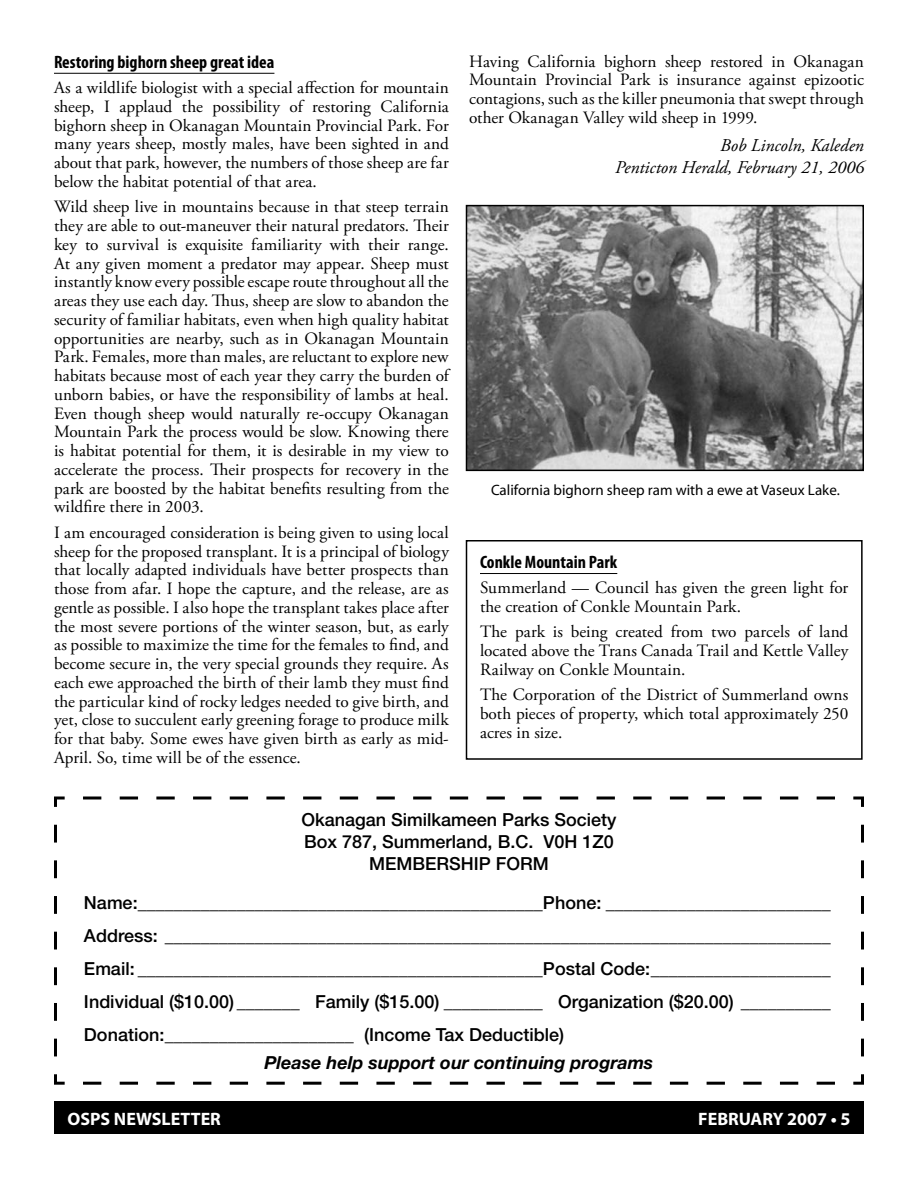
<style>
.page{position:relative;width:918px;height:1188px;background:#fff}
.page>*{position:absolute;margin:0;border:0;box-sizing:border-box;transform-origin:0 0}
.t1{font:500 18px/33px "Helvetica Neue";color:#000;text-align:center}
.t2{font:italic 18px/21.6px "Adobe Garamond Pro";color:#000;text-align:right}
.t3{font:700 condensed 18px "Myriad Pro";color:#000}
.t4{font:italic 700 18px "Helvetica Neue";color:#000}
.t5{font:700 18px "Myriad Pro";color:#fff}
.t6{font:17.25px/18.8px "Adobe Garamond Pro";color:#000;text-align:justify}
.t7{font:15px "Myriad";color:#000}
</style>
<div class="page">
<div style="left:54px;top:1102px;width:810px;height:32px;background:#000"></div>
<hr style="left:54px;top:73px;width:220px;height:1px;background:#000">
<img style="left:469px;top:208px;width:392px;height:260px">
<div style="left:466px;top:205px;width:398px;height:266px;border:2px solid #000"></div>
<hr style="left:480px;top:573px;width:137px;height:1px;background:#000">
<div style="left:466px;top:540px;width:397px;height:220px;border:2px solid #000"></div>
<svg style="left:54px;top:796px;width:810px;height:289px"></svg>
<p class="t3" style="left:54px;top:52px;width:222px">Restoring bighorn sheep great idea</p>
<p class="t6" style="left:54px;top:79px;width:396px">As a wildlife biologist with a special affection for mountain sheep, I applaud the possibility of restoring California bighorn sheep in Okanagan Mountain Provincial Park. For many years sheep, mostly males, have been sighted in and about that park, however, the numbers of those sheep are far below the habitat potential of that area.</p>
<p class="t6" style="left:54px;top:198px;width:396px">Wild sheep live in mountains because in that steep terrain they are able to out-maneuver their natural predators. Their key to survival is exquisite familiarity with their range.<br>At any given moment a predator may appear. Sheep must instantly know every possible escape route throughout all the areas they use each day. Thus, sheep are slow to abandon the security of familiar habitats, even when high quality habitat opportunities are nearby, such as in Okanagan Mountain Park. Females, more than males, are reluctant to explore new habitats because most of each year they carry the burden of unborn babies, or have the responsibility of lambs at heal.<br>Even though sheep would naturally re-occupy Okanagan Mountain Park the process would be slow. Knowing there is habitat potential for them, it is desirable in my view to accelerate the process. Their prospects for recovery in the park are boosted by the habitat benefits resulting from the wildfire there in 2003.</p>
<p class="t6" style="left:54px;top:524px;width:396px">I am encouraged consideration is being given to using local sheep for the proposed transplant. It is a principal of biology that locally adapted individuals have better prospects than those from afar. I hope the capture, and the release, are as gentle as possible. I also hope the transplant takes place after the most severe portions of the winter season, but, as early as possible to maximize the time for the females to find, and become secure in, the very special grounds they require. As each ewe approached the birth of their lamb they must find the particular kind of rocky ledges needed to give birth, and yet, close to succulent early greening forage to produce milk for that baby. Some ewes have given birth as early as mid-April. So, time will be of the essence.</p>
<p class="t6" style="left:469px;top:52px;width:396px">Having California bighorn sheep restored in Okanagan Mountain Provincial Park is insurance against epizootic contagions, such as the killer pneumonia that swept through other Okanagan Valley wild sheep in 1999.</p>
<p class="t2" style="left:615px;top:135px;width:250px">Bob Lincoln, Kaleden<br>Penticton Herald, February 21, 2006</p>
<p class="t7" style="left:491px;top:483px;width:350px">California bighorn sheep ram with a ewe at Vaseux Lake.</p>
<p class="t3" style="left:480px;top:552px;width:139px">Conkle Mountain Park</p>
<p class="t6" style="left:480px;top:579px;width:370px">Summerland — Council has given the green light for the creation of Conkle Mountain Park.</p>
<p class="t6" style="left:480px;top:623px;width:370px">The park is being created from two parcels of land located above the Trans Canada Trail and Kettle Valley Railway on Conkle Mountain.</p>
<p class="t6" style="left:480px;top:686px;width:370px">The Corporation of the District of Summerland owns both pieces of property, which total approximately 250 acres in size.</p>
<p class="t1" style="left:301px;top:809px;width:317px;line-height:21.6px">Okanagan Similkameen Parks Society<br>Box 787, Summerland, B.C. V0H 1Z0<br>MEMBERSHIP FORM</p>
<p class="t1" style="left:84px;top:886px;width:749px;text-align:justify">Name:_____________________________________________Phone: _________________________ Address: __________________________________________________________________________ Email: _____________________________________________Postal Code:____________________ Individual ($10.00) _______ Family ($15.00) ___________ Organization ($20.00) __________ Donation:_____________________ (Income Tax Deductible)</p>
<p class="t4" style="left:265px;top:1051px;width:390px">Please help support our continuing programs</p>
<p class="t5" style="left:68px;top:1107px;width:155px">OSPS NEWSLETTER</p>
<p class="t5" style="left:698px;top:1107px;width:154px">FEBRUARY 2007 • 5</p>
</div>
